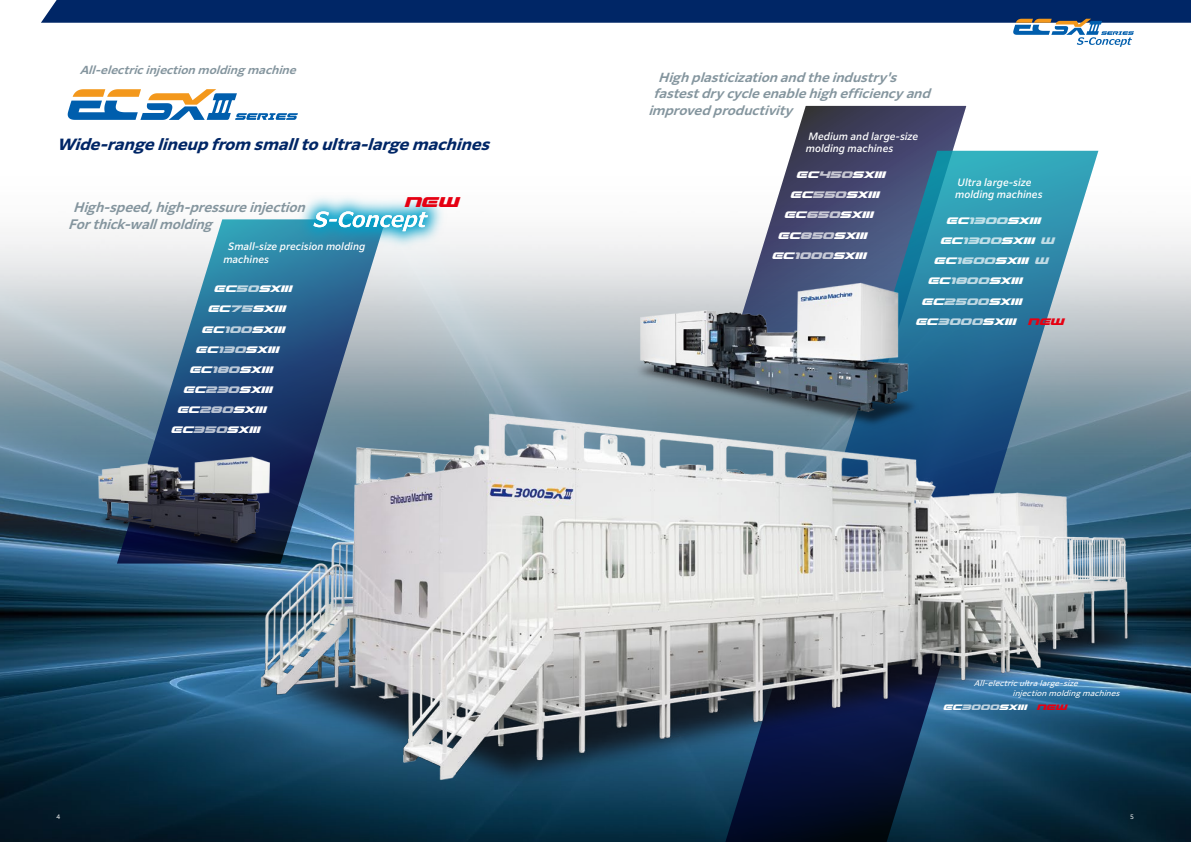
<style>
.page{position:relative;width:1191px;height:842px;background:#fff}
.page>*{position:absolute;margin:0;border:0;box-sizing:border-box;transform-origin:0 0}
.t1{font:italic 700 17.2px "Gunship";color:#e60012;scale:1.05 1}
.t2{font:italic 700 15.3px "Clarimo UDPE";color:#002666;scale:1.05 1}
.t3{font:italic 600 13px/17px "Clarimo UDPE";color:#84959e}
.t4{font:italic 600 12.4px "Clarimo UDPE";color:#84959e;scale:1.05 1}
.t5{font:italic 700 11.5px "Gunship";color:#fff;scale:1.05 1}
.t6{font:italic 600 11px "Clarimo UDPE";color:#84959e;scale:1.05 1}
.t7{font:italic 500 10px/12.8px "Clarimo UDPE";letter-spacing:.005em;color:#fff}
.t8{font:italic 700 9.6px "Gunship";color:#fff;scale:1.05 1}
.t9{font:italic 7.7px/9.6px "Clarimo UDPE";color:#fff;scale:1.05 1}
.t10{font:6px "Clarimo UDPE";color:#fff}
.s1{color:rgb(255 255 255/.7)}
.s2{color:#e60012}
</style>
<div class="page">
<img style="left:0;top:235px;width:1191px;height:607px">
<svg style="left:68px;top:89px;width:230px;height:31px"></svg>
<svg style="left:117px;top:235px;width:43px;height:329px;background:#a7b5bf"></svg>
<svg style="left:792px;top:106px;width:174px;height:45px;background:#4c4d68"></svg>
<svg style="left:780px;top:151px;width:318px;height:38px;background:#3f7c97"></svg>
<svg style="left:41px;top:0;width:1150px;height:47px"></svg>
<img style="left:160px;top:189px;width:1020px;height:653px">
<img style="left:89px;top:447px;width:186px;height:104px">
<img style="left:589px;top:278px;width:371px;height:185px">
<p class="t6" style="left:80px;top:61px;width:212px">All-electricinjectionmoldingmachine</p>
<h2 class="t2" style="left:57px;top:132px;width:420px">Wide-rangelineupfrom smalltoultra-largemachines</h2>
<p class="t3" style="left:68px;top:197px;width:244px;text-indent:5px">High-speed,high-pressureinjection<br>Forthick-wallmolding</p>
<p class="t7" style="left:223px;top:239px;width:143px;text-indent:5px">Small-size precision molding machines</p>
<p class="t5" style="left:214px;top:284px;width:79px">EC<span class="s1">5o</span>SXiii</p>
<p class="t5" style="left:207px;top:304px;width:79px">EC<span class="s1">75</span>SXiii</p>
<p class="t5" style="left:201px;top:324px;width:84px">EC<span class="s1">1oo</span>SXiii</p>
<p class="t5" style="left:195px;top:344px;width:84px">EC<span class="s1">13o</span>SXiii</p>
<p class="t5" style="left:189px;top:364px;width:84px">EC<span class="s1">18o</span>SXiii</p>
<p class="t5" style="left:183px;top:384px;width:90px">EC<span class="s1">23o</span>SXiii</p>
<p class="t5" style="left:177px;top:404px;width:90px">EC<span class="s1">28o</span>SXiii</p>
<p class="t5" style="left:171px;top:424px;width:90px">EC<span class="s1">35o</span>SXiii</p>
<h1 class="t1" style="left:404px;top:194px;width:58px">NEW</h1>
<p class="t4" style="left:658px;top:68px;width:233px">Highplasticizationandtheindustry's</p>
<p class="t4" style="left:653px;top:84px;width:270px">fastestdrycycleenablehighefficiencyand</p>
<p class="t4" style="left:648px;top:100px;width:144px">improvedproductivity</p>
<p class="t7" style="left:806px;top:129px;width:114px">Medium and large-size molding machines</p>
<p class="t5" style="left:796px;top:170px;width:90px">EC<span class="s1">45o</span>SXiii</p>
<p class="t5" style="left:790px;top:190px;width:90px">EC<span class="s1">55o</span>SXiii</p>
<p class="t5" style="left:783px;top:210px;width:90px">EC<span class="s1">65o</span>SXiii</p>
<p class="t5" style="left:777px;top:230px;width:90px">EC<span class="s1">85o</span>SXiii</p>
<p class="t5" style="left:771px;top:250px;width:95px">EC<span class="s1">1ooo</span>SXiii</p>
<p class="t7" style="left:955px;top:175px;width:89px">Ultra large-size molding machines</p>
<p class="t5" style="left:945px;top:215px;width:95px">EC<span class="s1">13oo</span>SXiii</p>
<p class="t5" style="left:939px;top:236px;width:114px">EC<span class="s1">13oo</span>SXiii <span class="s1">W</span></p>
<p class="t5" style="left:933px;top:256px;width:114px">EC<span class="s1">16oo</span>SXiii <span class="s1">W</span></p>
<p class="t5" style="left:927px;top:276px;width:95px">EC<span class="s1">18oo</span>SXiii</p>
<p class="t5" style="left:921px;top:296px;width:100px">EC<span class="s1">25oo</span>SXiii</p>
<p class="t5" style="left:915px;top:316px;width:146px">EC<span class="s1">3ooo</span>SXiii <span class="s2">NEW</span></p>
<p class="t9" style="left:1012px;top:678px;width:107px;text-indent:-39px">All-electricultralarge-size injectionmoldingmachines</p>
<p class="t8" style="left:943px;top:703px;width:122px">EC<span class="s1">3ooo</span>SXiii <span class="s2">NEW</span></p>
<p class="t10" style="left:57px;top:812px;width:5px">4</p>
<p class="t10" style="left:1130px;top:812px;width:5px">5</p>
</div>
